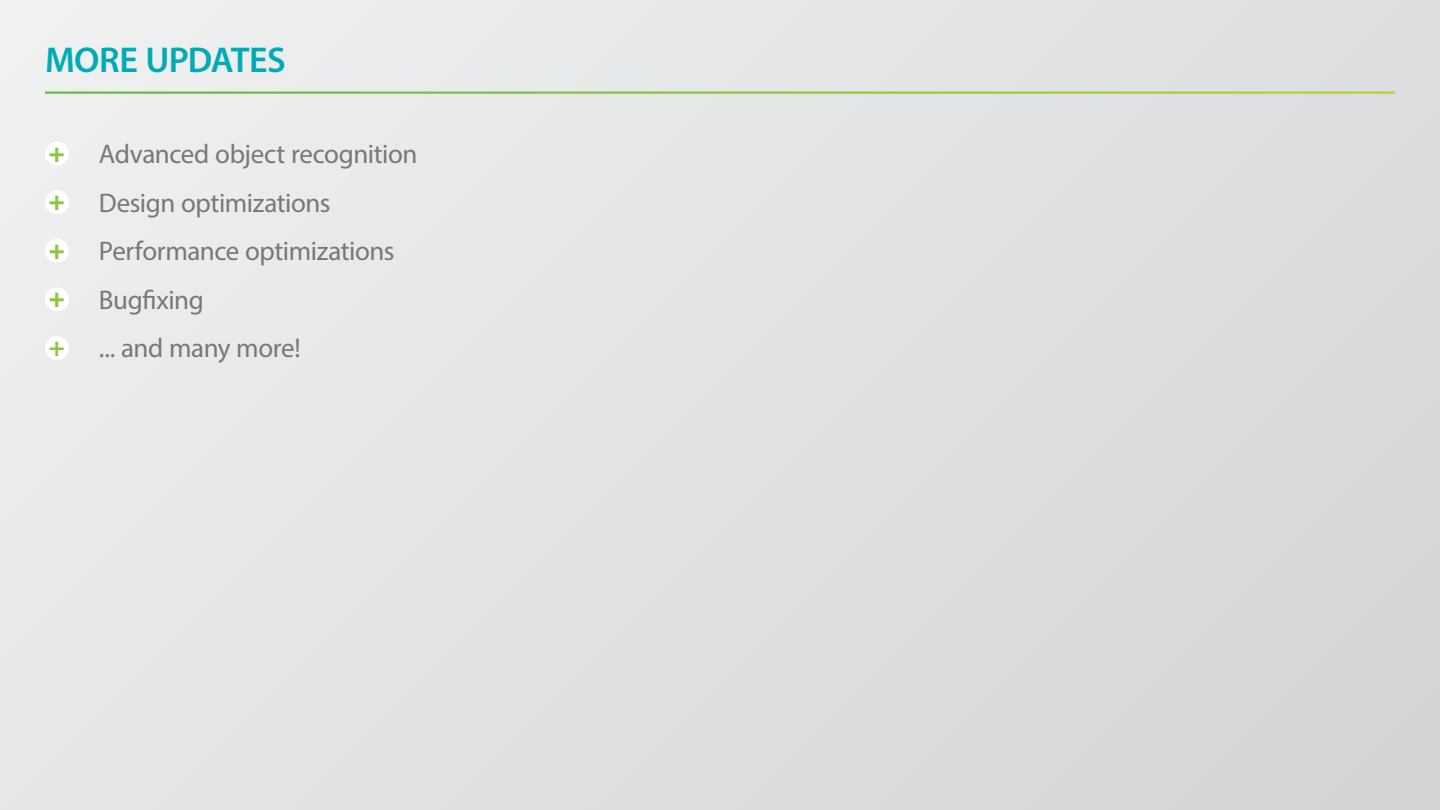
<style>
.page{position:relative;width:1440px;height:810px;background:#e1e2e3}
.page>*{position:absolute;margin:0;border:0;box-sizing:border-box;transform-origin:0 0}
.t1{font:600 36px "Myriad Pro";letter-spacing:-.015em;color:#00abb5}
.t2{font:27px "Myriad Pro";letter-spacing:-.015em;color:#77787b}
.t3{font:900 27px "Myriad Pro";color:#8dc640}
.t4{font:700 27px "Myriad Pro";color:#8dc640}
</style>
<div class="page">
<hr style="left:45px;top:92px;width:1350px;height:2px;background:#fff">
<div style="left:45px;top:142px;width:24px;height:24px;background:#fff;border-radius:50%"></div>
<div style="left:45px;top:190px;width:24px;height:24px;background:#fff;border-radius:50%"></div>
<div style="left:45px;top:239px;width:24px;height:24px;background:#fff;border-radius:50%"></div>
<div style="left:45px;top:287px;width:24px;height:24px;background:#fff;border-radius:50%"></div>
<div style="left:45px;top:336px;width:24px;height:24px;background:#fff;border-radius:50%"></div>
<h1 class="t1" style="left:45px;top:37px;width:242px">MORE UPDATES</h1>
<p class="t3" style="left:49px;top:137px;width:18px">+</p>
<p class="t2" style="left:99px;top:137px;width:320px">Advanced object recognition</p>
<p class="t3" style="left:49px;top:186px;width:18px">+</p>
<p class="t2" style="left:99px;top:186px;width:233px">Design optimizations</p>
<p class="t3" style="left:49px;top:234px;width:18px">+</p>
<p class="t2" style="left:99px;top:234px;width:297px">Performance optimizations</p>
<p class="t3" style="left:49px;top:283px;width:18px">+</p>
<p class="t2" style="left:99px;top:283px;width:107px">Bugfixing</p>
<p class="t4" style="left:49px;top:329px;width:18px">+</p>
<p class="t2" style="left:99px;top:332px;width:203px">... and many more!</p>
</div>
